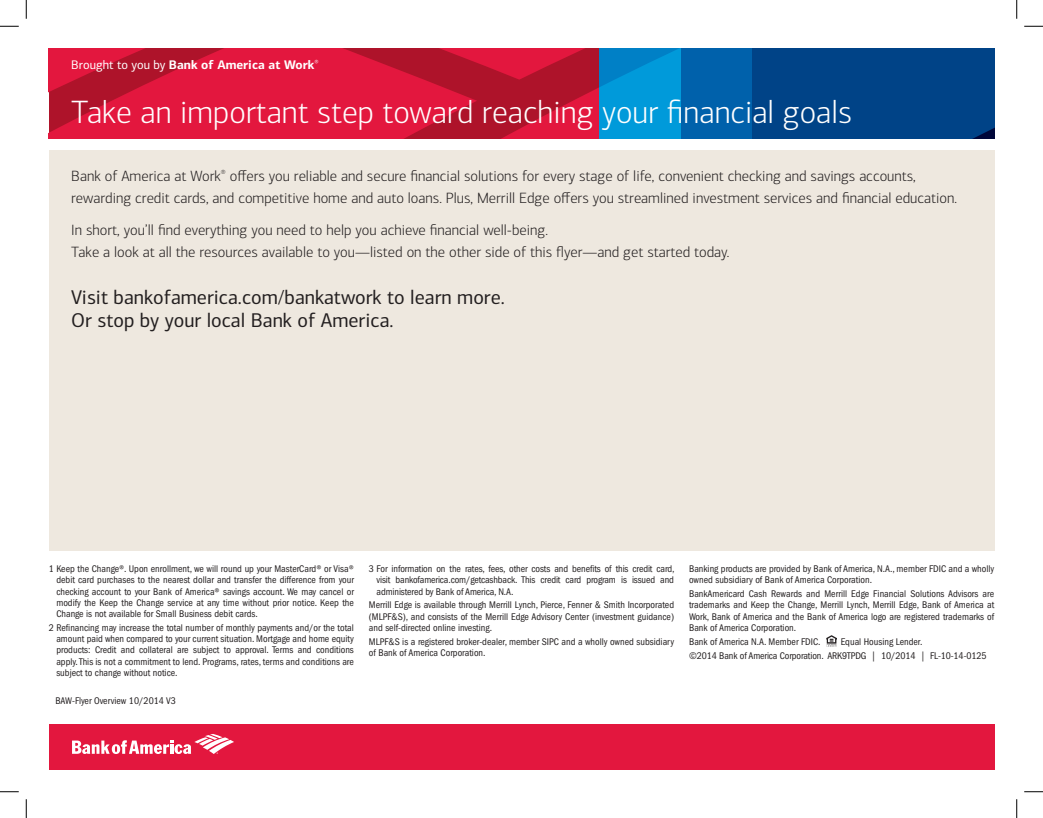
<style>
.page{position:relative;width:1043px;height:818px;background:#fff}
.page>*{position:absolute;margin:0;border:0;box-sizing:border-box;transform-origin:0 0}
.t1{font:300 32.5px "Connections";color:#fff}
.t2{font:20px/23.8px "Connections";color:#231f20}
.t3{font:300 15px/22.5px "Connections";color:#231f20}
.t4{font:700 12.5px "Connections";color:#fff}
.t5{font:condensed 10px/11.2px "ITC Franklin Gothic Std";color:#231f20;text-align:justify}
.s1{font-weight:400}
</style>
<div class="page">
<svg style="left:49px;top:49px;width:550px;height:90px;background:#d11537"></svg>
<svg style="left:599px;top:49px;width:395px;height:90px;background:#00599d"></svg>
<div style="left:49px;top:724px;width:945px;height:45px;background:#e3173e"></div>
<svg style="left:72px;top:734px;width:162px;height:20px"></svg>
<svg style="left:826px;top:635px;width:10px;height:12px"></svg>
<div style="left:49px;top:150px;width:945px;height:401px;background:#eee8df"></div>
<svg style="left:0;top:25px;width:19px;height:2px"></svg>
<svg style="left:1024px;top:25px;width:18px;height:2px"></svg>
<svg style="left:0;top:791px;width:19px;height:1px"></svg>
<svg style="left:1024px;top:791px;width:18px;height:1px"></svg>
<svg style="left:25px;top:0;width:2px;height:19px"></svg>
<svg style="left:25px;top:799px;width:2px;height:19px"></svg>
<svg style="left:1016px;top:0;width:1px;height:19px"></svg>
<svg style="left:1016px;top:799px;width:1px;height:19px"></svg>
<p class="t4" style="left:71px;top:57px;width:249px"><span class="s1">Brought to you by</span> Bank of America at Work<sup>®</sup></p>
<h1 class="t1" style="left:71px;top:93px;width:782px">Take an important step toward reaching your financial goals</h1>
<p class="t3" style="left:71px;top:164px;width:887px">Bank of America at Work<sup>®</sup> offers you reliable and secure financial solutions for every stage of life, convenient checking and savings accounts, rewarding credit cards, and competitive home and auto loans. Plus, Merrill Edge offers you streamlined investment services and financial education.</p>
<h3 class="t3" style="left:71px;top:218px;width:659px">In short, you’ll find everything you need to help you achieve financial well-being.<br>Take a look at all the resources available to you—listed on the other side of this flyer—and get started today.</h3>
<h2 class="t2" style="left:71px;top:285px;width:435px">Visit bankofamerica.com/bankatwork to learn more.<br>Or stop by your local Bank of America.</h2>
<p class="t5" style="left:56px;top:563px;width:299px;text-indent:-8px">1 Keep the Change®. Upon enrollment, we will round up your MasterCard® or Visa® debit card purchases to the nearest dollar and transfer the difference from your checking account to your Bank of America® savings account. We may cancel or modify the Keep the Change service at any time without prior notice. Keep the Change is not available for Small Business debit cards.</p>
<p class="t5" style="left:56px;top:622px;width:299px;text-indent:-8px">2 Refinancing may increase the total number of monthly payments and/or the total amount paid when compared to your current situation. Mortgage and home equity products: Credit and collateral are subject to approval. Terms and conditions apply. This is not a commitment to lend. Programs, rates, terms and conditions are subject to change without notice.</p>
<p class="t5" style="left:55px;top:695px;width:122px">BAW-Flyer Overview 10/2014 V3</p>
<p class="t5" style="left:376px;top:563px;width:299px;text-indent:-8px">3 For information on the rates, fees, other costs and benefits of this credit card, visit bankofamerica.com/getcashback. This credit card program is issued and administered by Bank of America, N.A.</p>
<p class="t5" style="left:369px;top:599px;width:307px">Merrill Edge is available through Merrill Lynch, Pierce, Fenner &amp; Smith Incorporated (MLPF&amp;S), and consists of the Merrill Edge Advisory Center (investment guidance) and self-directed online investing.</p>
<p class="t5" style="left:369px;top:636px;width:307px">MLPF&amp;S is a registered broker-dealer, member SIPC and a wholly owned subsidiary of Bank of America Corporation.</p>
<p class="t5" style="left:689px;top:563px;width:306px">Banking products are provided by Bank of America, N.A., member FDIC and a wholly owned subsidiary of Bank of America Corporation.</p>
<p class="t5" style="left:689px;top:588px;width:307px">BankAmericard Cash Rewards and Merrill Edge Financial Solutions Advisors are trademarks and Keep the Change, Merrill Lynch, Merrill Edge, Bank of America at Work, Bank of America and the Bank of America logo are registered trademarks of Bank of America Corporation.</p>
<p class="t5" style="left:689px;top:636px;width:133px">Bank of America N.A. Member FDIC.</p>
<p class="t5" style="left:689px;top:634px;width:299px;line-height:14px;text-indent:152px">Equal Housing Lender.<br>©2014 Bank of America Corporation. ARK9TPDG | 10/2014 | FL-10-14-0125</p>
</div>
